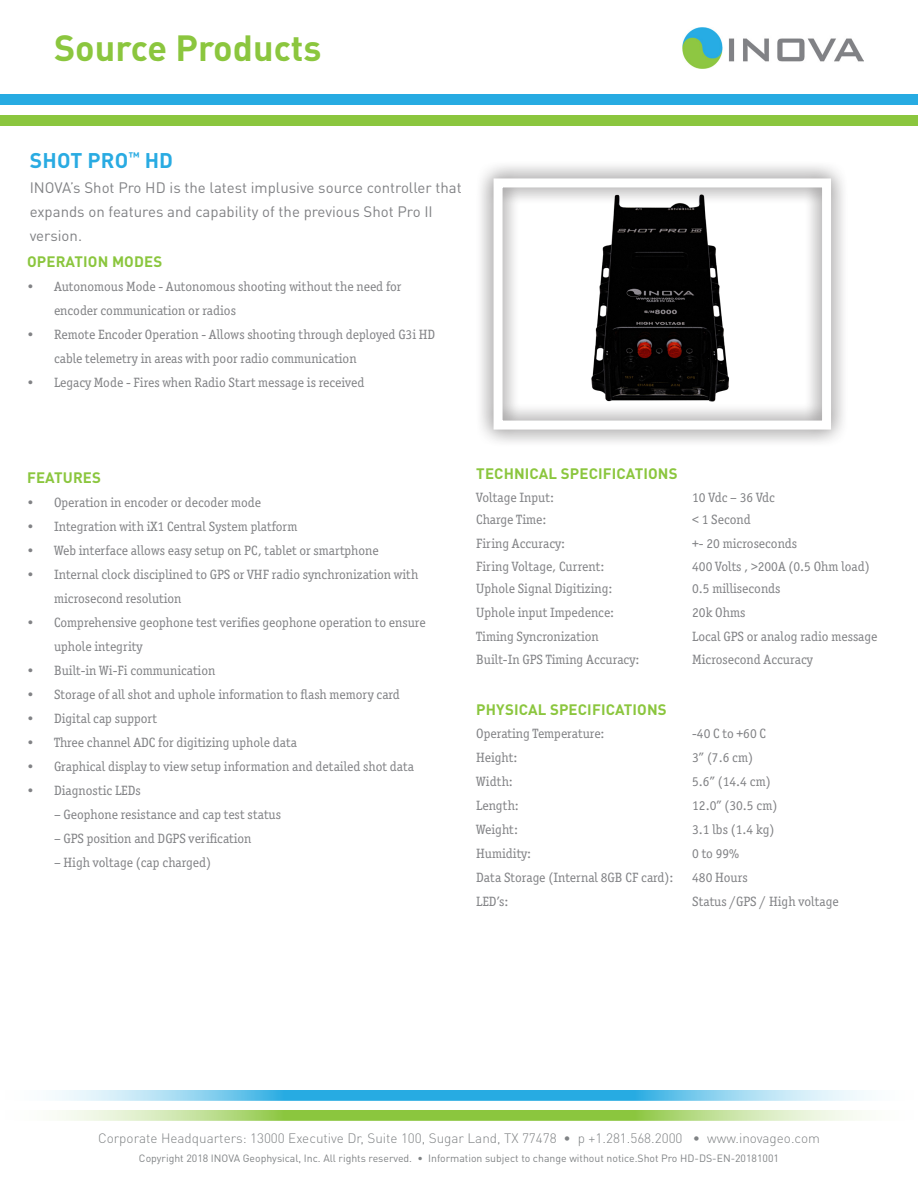
<style>
.page{position:relative;width:918px;height:1188px;background:#fff}
.page>*{position:absolute;margin:0;border:0;box-sizing:border-box;transform-origin:0 0}
.t1{font:700 36px "DINOT";color:#8bc63e}
.t2{font:700 21px "DINOT";letter-spacing:.01em;color:#29abe2}
.Introduction{font:15px/24px "DINOT";color:#818285}
.Body_Content{font:700 15px "DINOT";letter-spacing:.01em;color:#8bc63e}
.Body_Bullets{font:13.5px/24px "Officina Serif ITC Std";color:#818285}
.Body_Content-2{font:13.5px "Officina Serif ITC Std";color:#818285}
.t3{font:300 13.5px "DINOT";color:#808385}
.t4{font:10.5px "DINOT";color:#808385}
</style>
<div class="page">
<div style="left:0;top:94px;width:918px;height:11px;background:#27abe2"></div>
<div style="left:0;top:115px;width:918px;height:10px;background:#8bc63e"></div>
<svg style="left:52px;top:1090px;width:814px;height:10px;background:#6ec6eb"></svg>
<svg style="left:57px;top:1110px;width:805px;height:11px;background:#b1d87e"></svg>
<img style="left:683px;top:28px;width:181px;height:40px">
<div style="left:475px;top:160px;width:374px;height:288px;background:#231f20;opacity:.75"></div>
<svg style="left:489px;top:174px;width:347px;height:260px"></svg>
<h1 class="t1" style="left:54px;top:24px;width:269px">Source Products</h1>
<p class="t2" style="left:30px;top:146px;width:145px">SHOT PRO<sup>™</sup> HD</p>
<p class="Introduction" style="left:30px;top:175px;width:434px">INOVA’s Shot Pro HD is the latest implusive source controller that expands on features and capability of the previous Shot Pro II version.</p>
<p class="Body_Content" style="left:27px;top:252px;width:137px">OPERATION MODES</p>
<p class="Body_Bullets" style="left:54px;top:275px;width:349px;text-indent:-27px">• Autonomous Mode - Autonomous shooting without the need for encoder communication or radios</p>
<p class="Body_Bullets" style="left:54px;top:323px;width:383px;text-indent:-27px">• Remote Encoder Operation - Allows shooting through deployed G3i HD cable telemetry in areas with poor radio communication</p>
<p class="Body_Bullets" style="left:27px;top:371px;width:339px">• Legacy Mode - Fires when Radio Start message is received</p>
<p class="Body_Content" style="left:27px;top:468px;width:75px">FEATURES</p>
<p class="Body_Bullets" style="left:27px;top:491px;width:236px">• Operation in encoder or decoder mode</p>
<p class="Body_Bullets" style="left:27px;top:515px;width:272px">• Integration with iX1 Central System platform</p>
<p class="Body_Bullets" style="left:27px;top:539px;width:353px">• Web interface allows easy setup on PC, tablet or smartphone</p>
<p class="Body_Bullets" style="left:54px;top:563px;width:366px;text-indent:-27px">• Internal clock disciplined to GPS or VHF radio synchronization with microsecond resolution</p>
<p class="Body_Bullets" style="left:54px;top:611px;width:373px;text-indent:-27px">• Comprehensive geophone test verifies geophone operation to ensure uphole integrity</p>
<p class="Body_Bullets" style="left:27px;top:659px;width:190px">• Built-in Wi-Fi communication</p>
<p class="Body_Bullets" style="left:27px;top:683px;width:374px">• Storage of all shot and uphole information to flash memory card</p>
<p class="Body_Bullets" style="left:27px;top:707px;width:132px">• Digital cap support</p>
<p class="Body_Bullets" style="left:27px;top:731px;width:272px">• Three channel ADC for digitizing uphole data</p>
<p class="Body_Bullets" style="left:27px;top:755px;width:389px">• Graphical display to view setup information and detailed shot data</p>
<p class="Body_Bullets" style="left:27px;top:779px;width:115px">• Diagnostic LEDs</p>
<p class="Body_Bullets" style="left:54px;top:803px;width:229px">– Geophone resistance and cap test status</p>
<p class="Body_Bullets" style="left:54px;top:827px;width:199px">– GPS position and DGPS verification</p>
<p class="Body_Bullets" style="left:54px;top:851px;width:159px">– High voltage (cap charged)</p>
<p class="Body_Content" style="left:476px;top:463px;width:203px">TECHNICAL SPECIFICATIONS</p>
<p class="Body_Content-2" style="left:476px;top:489px;width:79px">Voltage Input:</p>
<p class="Body_Content-2" style="left:692px;top:489px;width:84px">10 Vdc – 36 Vdc</p>
<p class="Body_Content-2" style="left:476px;top:512px;width:72px">Charge Time:</p>
<p class="Body_Content-2" style="left:692px;top:512px;width:60px">&lt; 1 Second</p>
<p class="Body_Content-2" style="left:476px;top:536px;width:91px">Firing Accuracy:</p>
<p class="Body_Content-2" style="left:692px;top:536px;width:106px">+- 20 microseconds</p>
<p class="Body_Content-2" style="left:476px;top:558px;width:130px">Firing Voltage, Current:</p>
<p class="Body_Content-2" style="left:692px;top:558px;width:179px">400 Volts , &gt;200A (0.5 Ohm load)</p>
<p class="Body_Content-2" style="left:476px;top:581px;width:138px">Uphole Signal Digitizing:</p>
<p class="Body_Content-2" style="left:692px;top:581px;width:90px">0.5 milliseconds</p>
<p class="Body_Content-2" style="left:476px;top:605px;width:140px">Uphole input Impedence:</p>
<p class="Body_Content-2" style="left:692px;top:605px;width:55px">20k Ohms</p>
<p class="Body_Content-2" style="left:476px;top:629px;width:124px">Timing Syncronization</p>
<p class="Body_Content-2" style="left:692px;top:629px;width:187px">Local GPS or analog radio message</p>
<p class="Body_Content-2" style="left:476px;top:651px;width:165px">Built-In GPS Timing Accuracy:</p>
<p class="Body_Content-2" style="left:692px;top:651px;width:122px">Microsecond Accuracy</p>
<p class="Body_Content" style="left:476px;top:700px;width:192px">PHYSICAL SPECIFICATIONS</p>
<p class="Body_Content-2" style="left:476px;top:725px;width:130px">Operating Temperature:</p>
<p class="Body_Content-2" style="left:692px;top:725px;width:75px">-40 C to +60 C</p>
<p class="Body_Bullets" style="left:476px;top:745px;width:43px">Height:</p>
<p class="Body_Bullets" style="left:692px;top:745px;width:63px">3” (7.6 cm)</p>
<p class="Body_Bullets" style="left:476px;top:769px;width:38px">Width:</p>
<p class="Body_Bullets" style="left:692px;top:769px;width:80px">5.6” (14.4 cm)</p>
<p class="Body_Bullets" style="left:476px;top:793px;width:44px">Length:</p>
<p class="Body_Bullets" style="left:692px;top:793px;width:87px">12.0” (30.5 cm)</p>
<p class="Body_Bullets" style="left:476px;top:817px;width:43px">Weight:</p>
<p class="Body_Bullets" style="left:692px;top:817px;width:84px">3.1 lbs (1.4 kg)</p>
<p class="Body_Bullets" style="left:476px;top:841px;width:57px">Humidity:</p>
<p class="Body_Bullets" style="left:692px;top:841px;width:49px">0 to 99%</p>
<p class="Body_Bullets" style="left:476px;top:865px;width:199px">Data Storage (Internal 8GB CF card):</p>
<p class="Body_Bullets" style="left:692px;top:865px;width:57px">480 Hours</p>
<p class="Body_Bullets" style="left:476px;top:889px;width:34px">LED’s:</p>
<p class="Body_Bullets" style="left:692px;top:889px;width:148px">Status /GPS / High voltage</p>
<p class="t3" style="left:98px;top:1129px;width:723px">Corporate Headquarters: 13000 Executive Dr, Suite 100, Sugar Land, TX 77478 • p +1.281.568.2000 • www.inovageo.com</p>
<p class="t4" style="left:139px;top:1151px;width:642px">Copyright 2018 INOVA Geophysical, Inc. All rights reserved. • Information subject to change without notice.Shot Pro HD-DS-EN-20181001</p>
</div>
